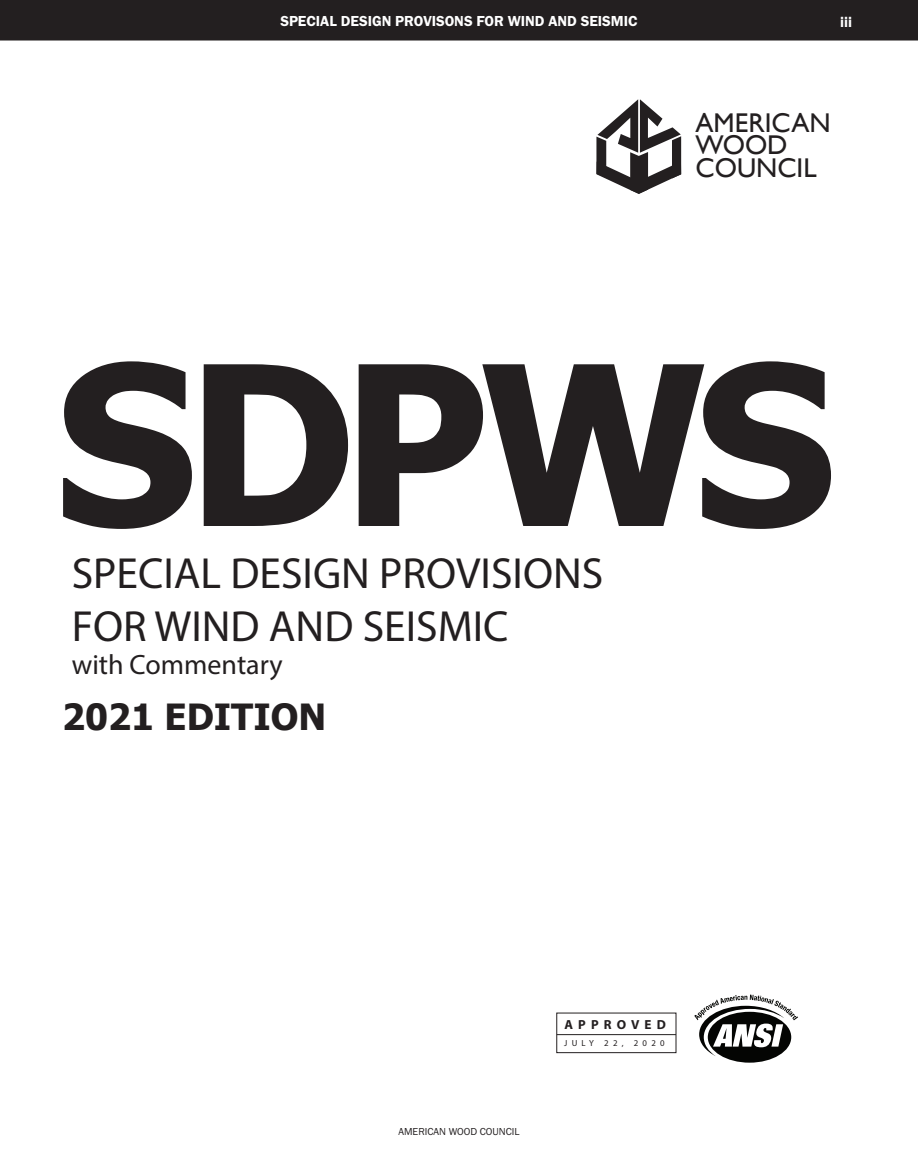
<style>
.page{position:relative;width:918px;height:1175px;background:#fff}
.page>*{position:absolute;margin:0;border:0;box-sizing:border-box;transform-origin:0 0}
.t1{font:700 222.3px "Tahoma";letter-spacing:-.05em;color:#231f20}
.t2{font:43.65px/52.5px "Myriad Pro";color:#231f20}
.t3{font:700 36px "Tahoma";color:#231f20}
.t4{font:28.05px "Myriad Pro";color:#231f20}
.t5{font:27.15px/22.6px "Gill Sans";color:#231f20}
.t6{font:15px "Franklin Gothic URW Dem";color:#fff}
.t7{font:700 13.2px "Myriad Pro";letter-spacing:.39em;color:#231f20}
.t8{font:10.5px "Franklin Gothic URW Boo";color:#231f20}
.t9{font:8.85px "Myriad Pro";letter-spacing:.48em;color:#231f20}
</style>
<div class="page">
<div style="left:0;top:0;width:918px;height:40px;background:#231f20"></div>
<svg style="left:596px;top:99px;width:85px;height:95px"></svg>
<div style="left:556px;top:1012px;width:120px;height:41px;border:1px solid #231f20"></div>
<hr style="left:557px;top:1034px;width:119px;height:1px;background:#231f20">
<svg style="left:694px;top:994px;width:104px;height:68px"></svg>
<p class="t6" style="left:280px;top:12px;width:359px">SPECIAL DESIGN PROVISONS FOR WIND AND SEISMIC</p>
<p class="t6" style="left:840px;top:12px;width:13px">iii</p>
<h3 class="t5" style="left:696px;top:112px;width:137px">AMERICAN<br>WOOD<br>COUNCIL</h3>
<h1 class="t1" style="left:55px;top:289px;width:781px">SDPWS</h1>
<h2 class="t2" style="left:72px;top:547px;width:533px">SPECIAL DESIGN PROVISIONS<br>FOR WIND AND SEISMIC</h2>
<h3 class="t4" style="left:72px;top:647px;width:213px">with Commentary</h3>
<h3 class="t3" style="left:62px;top:692px;width:265px">2021 EDITION</h3>
<p class="t8" style="left:398px;top:1125px;width:123px">AMERICAN WOOD COUNCIL</p>
<p class="t7" style="left:564px;top:1015px;width:103px">APPROVED</p>
<p class="t9" style="left:564px;top:1037px;width:102px">JULY 22, 2020</p>
</div>
